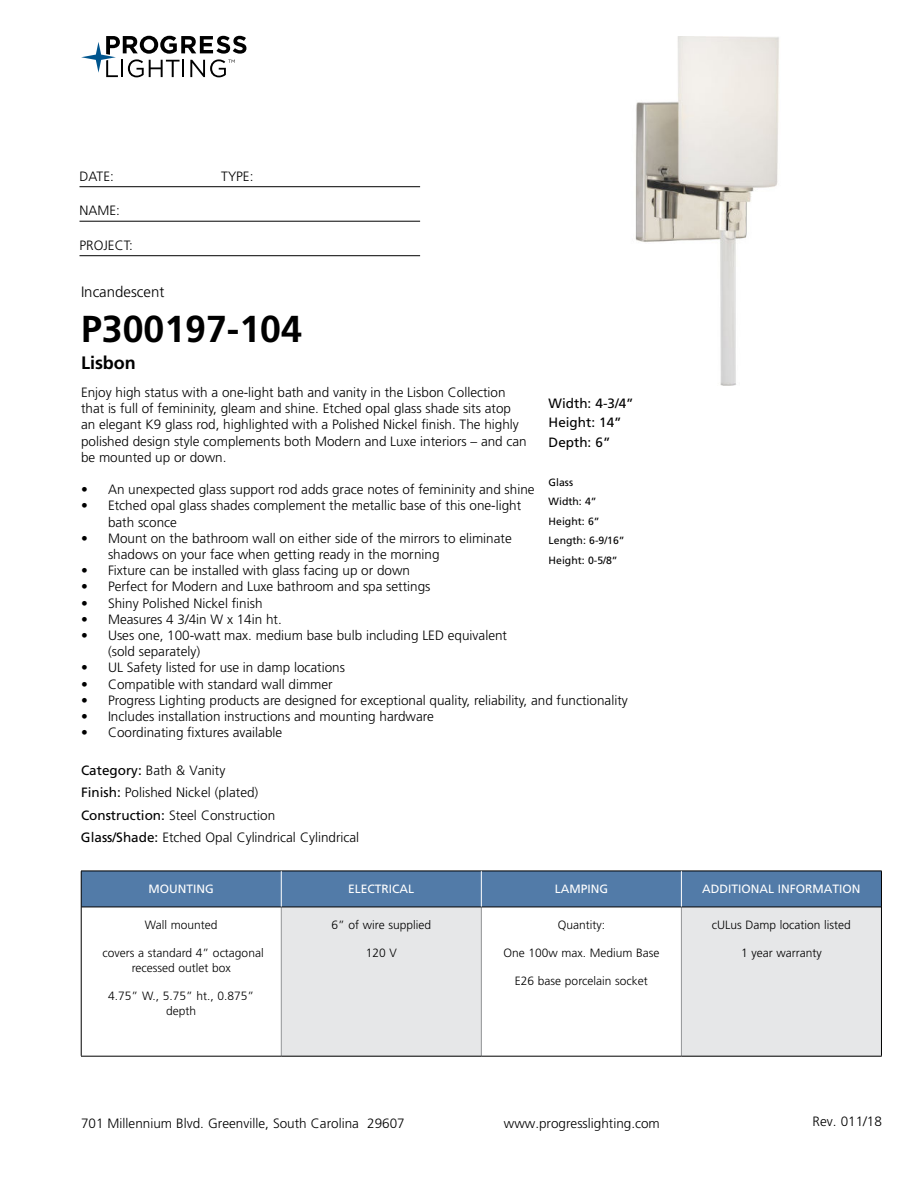
<style>
.page{position:relative;width:918px;height:1188px;background:#fff}
.page>*{position:absolute;margin:0;border:0;box-sizing:border-box;transform-origin:0 0}
.t1{font:700 37.5px "Frutiger LT Std";color:#000}
.t2{font:700 18px "Frutiger LT Std";color:#000}
.t3{font:300 15px "Frutiger LT Std";color:#000}
.t4{font:300 13.5px/16.2px "Frutiger LT Std";color:#000}
.t5{font:13.5px/19.5px "Frutiger LT Std";color:#000}
.t6{font:300 12px/15px "Frutiger LT Std";color:#000;text-align:center}
.t7{font:12px "Frutiger LT Std";color:#fff}
.t8{font:10.5px/19.5px "Frutiger LT Std";color:#000}
.s1{font-weight:400}
</style>
<div class="page">
<svg style="left:81px;top:36px;width:165px;height:41px"></svg>
<hr style="left:80px;top:186px;width:340px;height:1px;background:#000">
<hr style="left:80px;top:221px;width:340px;height:1px;background:#000">
<hr style="left:80px;top:255px;width:340px;height:1px;background:#000">
<div style="left:82px;top:872px;width:799px;height:35px;background:#527ba8"></div>
<div style="left:281px;top:907px;width:200px;height:149px;background:#e6e7e8"></div>
<div style="left:681px;top:907px;width:200px;height:149px;background:#e6e7e8"></div>
<hr style="left:281px;top:907px;width:1px;height:149px;background:#939598">
<hr style="left:481px;top:907px;width:1px;height:149px;background:#939598">
<hr style="left:681px;top:907px;width:1px;height:149px;background:#939598">
<hr style="left:81px;top:907px;width:200px;height:1px;background:#000">
<hr style="left:281px;top:907px;width:200px;height:1px;background:#000">
<hr style="left:481px;top:907px;width:200px;height:1px;background:#000">
<hr style="left:681px;top:907px;width:200px;height:1px;background:#000">
<hr style="left:81px;top:1056px;width:200px;height:1px;background:#000">
<hr style="left:281px;top:1056px;width:200px;height:1px;background:#000">
<hr style="left:481px;top:1056px;width:200px;height:1px;background:#000">
<hr style="left:681px;top:1056px;width:201px;height:1px;background:#000">
<hr style="left:81px;top:871px;width:200px;height:1px;background:#000">
<hr style="left:81px;top:871px;width:1px;height:36px;background:#000">
<hr style="left:281px;top:871px;width:200px;height:1px;background:#000">
<hr style="left:481px;top:871px;width:200px;height:1px;background:#000">
<hr style="left:681px;top:871px;width:201px;height:1px;background:#000">
<hr style="left:881px;top:871px;width:1px;height:36px;background:#000">
<hr style="left:81px;top:907px;width:1px;height:149px;background:#000">
<hr style="left:881px;top:907px;width:1px;height:149px;background:#000">
<hr style="left:281px;top:871px;width:1px;height:36px;background:#fff">
<hr style="left:681px;top:871px;width:1px;height:36px;background:#fff">
<hr style="left:481px;top:871px;width:1px;height:36px;background:#fff">
<img style="left:635px;top:36px;width:144px;height:349px">
<p class="t4" style="left:80px;top:169px;width:36px">DATE:</p>
<p class="t4" style="left:221px;top:169px;width:34px">TYPE:</p>
<p class="t4" style="left:80px;top:204px;width:42px">NAME:</p>
<p class="t4" style="left:80px;top:238px;width:55px">PROJECT:</p>
<p class="t3" style="left:81px;top:285px;width:85px">Incandescent</p>
<h1 class="t1" style="left:81px;top:307px;width:222px">P300197-104</h1>
<h2 class="t2" style="left:81px;top:352px;width:56px">Lisbon</h2>
<p class="t4" style="left:81px;top:385px;width:447px">Enjoy high status with a one-light bath and vanity in the Lisbon Collection that is full of femininity, gleam and shine. Etched opal glass shade sits atop an elegant K9 glass rod, highlighted with a Polished Nickel finish. The highly polished design style complements both Modern and Luxe interiors – and can be mounted up or down.</p>
<p class="t4" style="left:81px;top:482px;width:455px">• An unexpected glass support rod adds grace notes of femininity and shine</p>
<p class="t4" style="left:108px;top:499px;width:415px;text-indent:-27px">• Etched opal glass shades complement the metallic base of this one-light bath sconce</p>
<p class="t4" style="left:108px;top:531px;width:405px;text-indent:-27px">• Mount on the bathroom wall on either side of the mirrors to eliminate shadows on your face when getting ready in the morning</p>
<p class="t4" style="left:81px;top:563px;width:331px">• Fixture can be installed with glass facing up or down</p>
<p class="t4" style="left:81px;top:580px;width:351px">• Perfect for Modern and Luxe bathroom and spa settings</p>
<p class="t4" style="left:81px;top:596px;width:183px">• Shiny Polished Nickel finish</p>
<p class="t4" style="left:81px;top:612px;width:202px">• Measures 4 3/4in W x 14in ht.</p>
<p class="t4" style="left:108px;top:628px;width:401px;text-indent:-27px">• Uses one, 100-watt max. medium base bulb including LED equivalent (sold separately)</p>
<p class="t4" style="left:81px;top:661px;width:266px">• UL Safety listed for use in damp locations</p>
<p class="t4" style="left:81px;top:677px;width:253px">• Compatible with standard wall dimmer</p>
<p class="t4" style="left:81px;top:693px;width:548px">• Progress Lighting products are designed for exceptional quality, reliability, and functionality</p>
<p class="t4" style="left:81px;top:709px;width:354px">• Includes installation instructions and mounting hardware</p>
<p class="t4" style="left:81px;top:725px;width:203px">• Coordinating fixtures available</p>
<p class="t4" style="left:81px;top:760px;width:280px;line-height:22.5px"><span class="s1">Category:</span> Bath &amp; Vanity<br><span class="s1">Finish:</span> Polished Nickel (plated)<br><span class="s1">Construction:</span> Steel Construction<br><span class="s1">Glass/Shade:</span> Etched Opal Cylindrical Cylindrical</p>
<p class="t7" style="left:149px;top:884px;width:67px">MOUNTING</p>
<p class="t7" style="left:348px;top:884px;width:68px">ELECTRICAL</p>
<p class="t7" style="left:555px;top:884px;width:55px">LAMPING</p>
<p class="t7" style="left:702px;top:884px;width:160px">ADDITIONAL INFORMATION</p>
<p class="t6" style="left:145px;top:919px;width:74px">Wall mounted</p>
<p class="t6" style="left:103px;top:946px;width:163px">covers a standard 4” octagonal recessed outlet box</p>
<p class="t6" style="left:108px;top:989px;width:147px">4.75” W., 5.75” ht., 0.875” depth</p>
<p class="t5" style="left:549px;top:394px;width:87px">Width: 4-3/4”<br>Height: 14”<br>Depth: 6”</p>
<p class="t8" style="left:549px;top:473px;width:78px">Glass<br>Width: 4”<br>Height: 6”<br>Length: 6-9/16”<br>Height: 0-5/8”</p>
<p class="t6" style="left:332px;top:919px;width:101px">6” of wire supplied</p>
<p class="t6" style="left:366px;top:946px;width:33px">120 V</p>
<p class="t6" style="left:712px;top:919px;width:141px">cULus Damp location listed</p>
<p class="t6" style="left:741px;top:946px;width:82px">1 year warranty</p>
<p class="t6" style="left:558px;top:919px;width:49px">Quantity:</p>
<p class="t6" style="left:503px;top:946px;width:158px">One 100w max. Medium Base</p>
<p class="t6" style="left:515px;top:974px;width:134px">E26 base porcelain socket</p>
<p class="t4" style="left:81px;top:1116px;width:325px">701 Millennium Blvd. Greenville, South Carolina 29607</p>
<p class="t4" style="left:504px;top:1116px;width:158px">www.progresslighting.com</p>
<p class="t4" style="left:813px;top:1114px;width:71px">Rev. 011/18</p>
</div>
